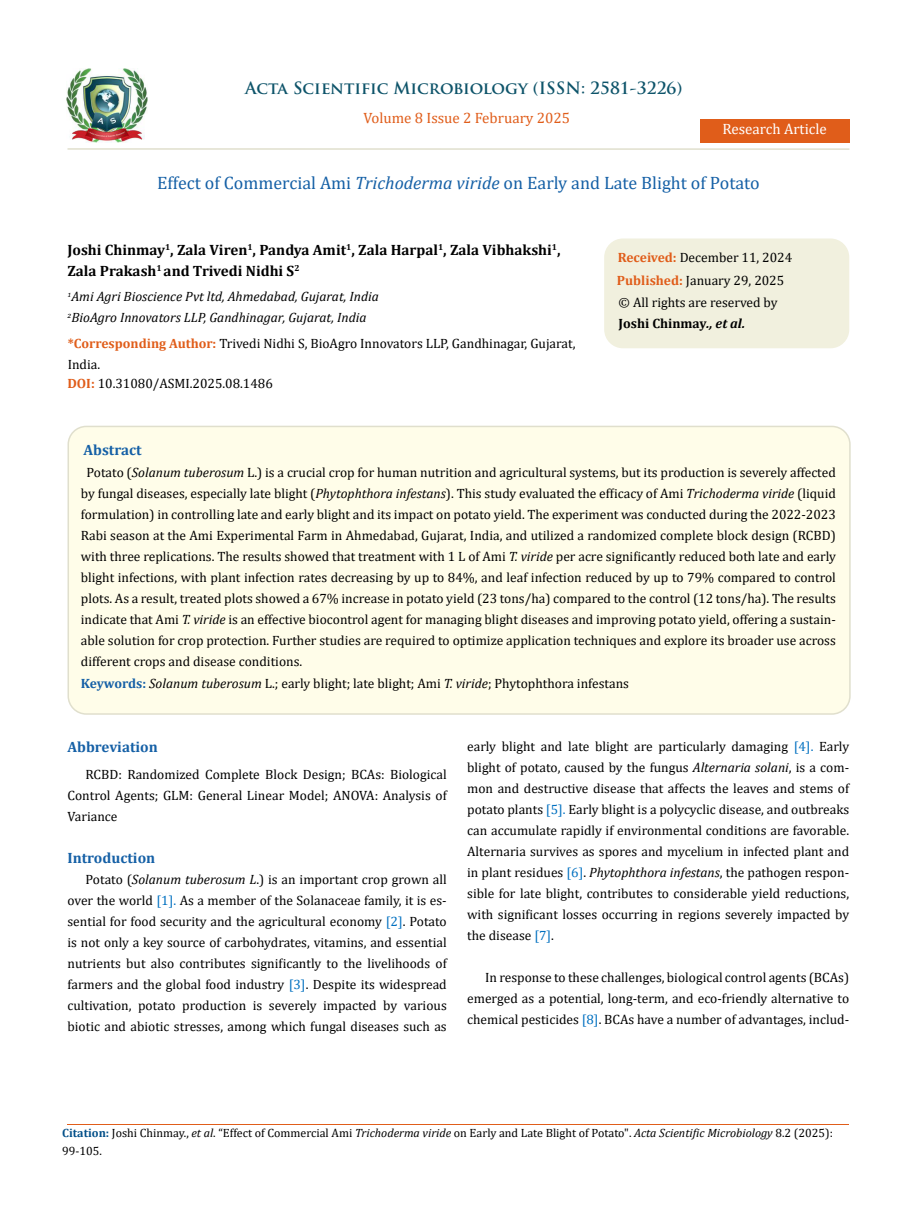
<style>
.page{position:relative;width:917px;height:1224px;background:#fff}
.page>*{position:absolute;margin:0;border:0;box-sizing:border-box;transform-origin:0 0}
.t1{font:18px "Cambria";color:#1560a6}
.t2{font:700 16.5px "Trajan Pro";color:#0e546a}
.t3{font:700 15px/21px "Cambria";color:#000}
.t4{font:700 15px "Cambria";color:#1560a6}
.t5{font:15px "Cambria";color:#e05d1a}
.t6{font:15px "Cambria";color:#fff}
.t7{font:13.5px/21px "Cambria";color:#000;text-align:justify}
.t8{font:italic 13.5px/21px "Cambria";color:#000}
.t9{font:12px/18px "Cambria";color:#000}
.s1{font-style:italic}
.s2{font-weight:700;color:#e05d1a}
.s3{font-weight:700}
.s4{font-weight:700;font-style:italic}
.s5{font-weight:700;color:#1560a6}
.s6{color:#0070c0}
.s7{font-weight:700;color:#035089}
</style>
<div class="page">
<img style="left:67px;top:68px;width:80px;height:74px">
<div style="left:699px;top:119px;width:150px;height:23px;background:#e05d1a"></div>
<div style="left:605px;top:239px;width:243px;height:109px;background:#f1f0de;border-radius:18px"></div>
<div style="left:604px;top:238px;width:245px;height:110px;border:2px solid #f1f0de;border-radius:18px"></div>
<div style="left:68px;top:426px;width:781px;height:288px;background:#fffde9;border-radius:18px"></div>
<div style="left:67px;top:426px;width:783px;height:289px;border:2px solid #e0dfcd;border-radius:18px"></div>
<hr style="left:67px;top:1124px;width:782px;height:1px;background:#e05d1a">
<hr style="left:67px;top:148px;width:782px;height:2px;background:#e0dfcd">
<p class="t2" style="left:245px;top:77px;width:439px">Acta Scientific Microbiology (ISSN: 2581-3226)</p>
<p class="t5" style="left:363px;top:109px;width:208px">Volume 8 Issue 2 February 2025</p>
<p class="t6" style="left:722px;top:120px;width:106px">Research Article</p>
<h1 class="t1" style="left:157px;top:172px;width:604px">Effect of Commercial Ami <span class="s1">Trichoderma viride</span> on Early and Late Blight of Potato</h1>
<p class="t3" style="left:67px;top:239px;width:495px">Joshi Chinmay<sup>1</sup>, Zala Viren<sup>1</sup>, Pandya Amit<sup>1</sup>, Zala Harpal<sup>1</sup>, Zala Vibhakshi<sup>1</sup>,<br>Zala Prakash<sup>1</sup> and Trivedi Nidhi S<sup>2</sup></p>
<p class="t8" style="left:67px;top:285px;width:313px"><sup>1</sup>Ami Agri Bioscience Pvt ltd, Ahmedabad, Gujarat, India<br><sup>2</sup>BioAgro Innovators LLP, Gandhinagar, Gujarat, India</p>
<p class="t7" style="left:68px;top:333px;width:509px"><span class="s2">*Corresponding Author:</span> Trivedi Nidhi S, BioAgro Innovators LLP, Gandhinagar, Gujarat,<br>India.</p>
<p class="t7" style="left:67px;top:373px;width:207px"><span class="s2">DOI:</span> 10.31080/ASMI.2025.08.1486</p>
<p class="t4" style="left:83px;top:439px;width:60px">Abstract</p>
<p class="t7" style="left:617px;top:246px;width:177px;line-height:23px"><span class="s2">Received:</span> December 11, 2024<br><span class="s2">Published:</span> January 29, 2025</p>
<p class="t7" style="left:618px;top:292px;width:160px">© All rights are reserved by<br><span class="s3">Joshi Chinmay</span><span class="s4">., et al.</span></p>
<p class="t7" style="left:81px;top:462px;width:756px;text-indent:6px">Potato (<span class="s1">Solanum tuberosum</span> L.) is a crucial crop for human nutrition and agricultural systems, but its production is severely affected by fungal diseases, especially late blight (<span class="s1">Phytophthora infestans</span>). This study evaluated the efficacy of Ami <span class="s1">Trichoderma viride</span> (liquid formulation) in controlling late and early blight and its impact on potato yield. The experiment was conducted during the 2022-2023<br>Rabi season at the Ami Experimental Farm in Ahmedabad, Gujarat, India, and utilized a randomized complete block design (RCBD) with three replications. The results showed that treatment with 1 L of Ami <span class="s1">T. viride</span> per acre significantly reduced both late and early blight infections, with plant infection rates decreasing by up to 84%, and leaf infection reduced by up to 79% compared to control plots. As a result, treated plots showed a 67% increase in potato yield (23 tons/ha) compared to the control (12 tons/ha). The results indicate that Ami <span class="s1">T. viride</span> is an effective biocontrol agent for managing blight diseases and improving potato yield, offering a sustain&shy;able solution for crop protection. Further studies are required to optimize application techniques and explore its broader use across different crops and disease conditions.</p>
<p class="t7" style="left:81px;top:673px;width:549px"><span class="s5">Keywords:</span> <span class="s1">Solanum tuberosum</span> L.; early blight; late blight; Ami <span class="s1">T. viride</span>; Phytophthora infestans</p>
<p class="t4" style="left:67px;top:737px;width:92px">Abbreviation</p>
<p class="t7" style="left:67px;top:764px;width:381px;text-indent:18px">RCBD: Randomized Complete Block Design; BCAs: Biological Control Agents; GLM: General Linear Model; ANOVA: Analysis of Variance</p>
<p class="t4" style="left:67px;top:848px;width:89px">Introduction</p>
<p class="t7" style="left:67px;top:869px;width:381px;text-indent:18px">Potato (<span class="s1">Solanum tuberosum L</span>.) is an important crop grown all over the world <span class="s6">[1].</span> As a member of the Solanaceae family, it is es&shy;sential for food security and the agricultural economy <span class="s6">[2]</span>. Potato is not only a key source of carbohydrates, vitamins, and essential nutrients but also contributes significantly to the livelihoods of farmers and the global food industry <span class="s6">[3]</span>. Despite its widespread cultivation, potato production is severely impacted by various biotic and abiotic stresses, among which fungal diseases such as</p>
<p class="t7" style="left:467px;top:736px;width:383px">early blight and late blight are particularly damaging <span class="s6">[4].</span> Early blight of potato, caused by the fungus <span class="s1">Alternaria solani</span>, is a com&shy;mon and destructive disease that affects the leaves and stems of potato plants <span class="s6">[5].</span> Early blight is a polycyclic disease, and outbreaks can accumulate rapidly if environmental conditions are favorable.<br>Alternaria survives as spores and mycelium in infected plant and in plant residues <span class="s6">[6]</span>. <span class="s1">Phytophthora infestans</span>, the pathogen respon&shy;sible for late blight, contributes to considerable yield reductions, with significant losses occurring in regions severely impacted by the disease <span class="s6">[7]</span>.</p>
<p class="t7" style="left:467px;top:967px;width:383px;text-indent:18px">In response to these challenges, biological control agents (BCAs) emerged as a potential, long-term, and eco-friendly alternative to chemical pesticides <span class="s6">[8]</span>. BCAs have a number of advantages, includ-</p>
<p class="t9" style="left:62px;top:1124px;width:772px"><span class="s7">Citation:</span> Joshi Chinmay., <span class="s1">et al</span>. “Effect of Commercial Ami <span class="s1">Trichoderma viride</span> on Early and Late Blight of Potato". <span class="s1">Acta Scientific Microbiology</span> 8.2 (2025):<br>99-105.</p>
</div>
